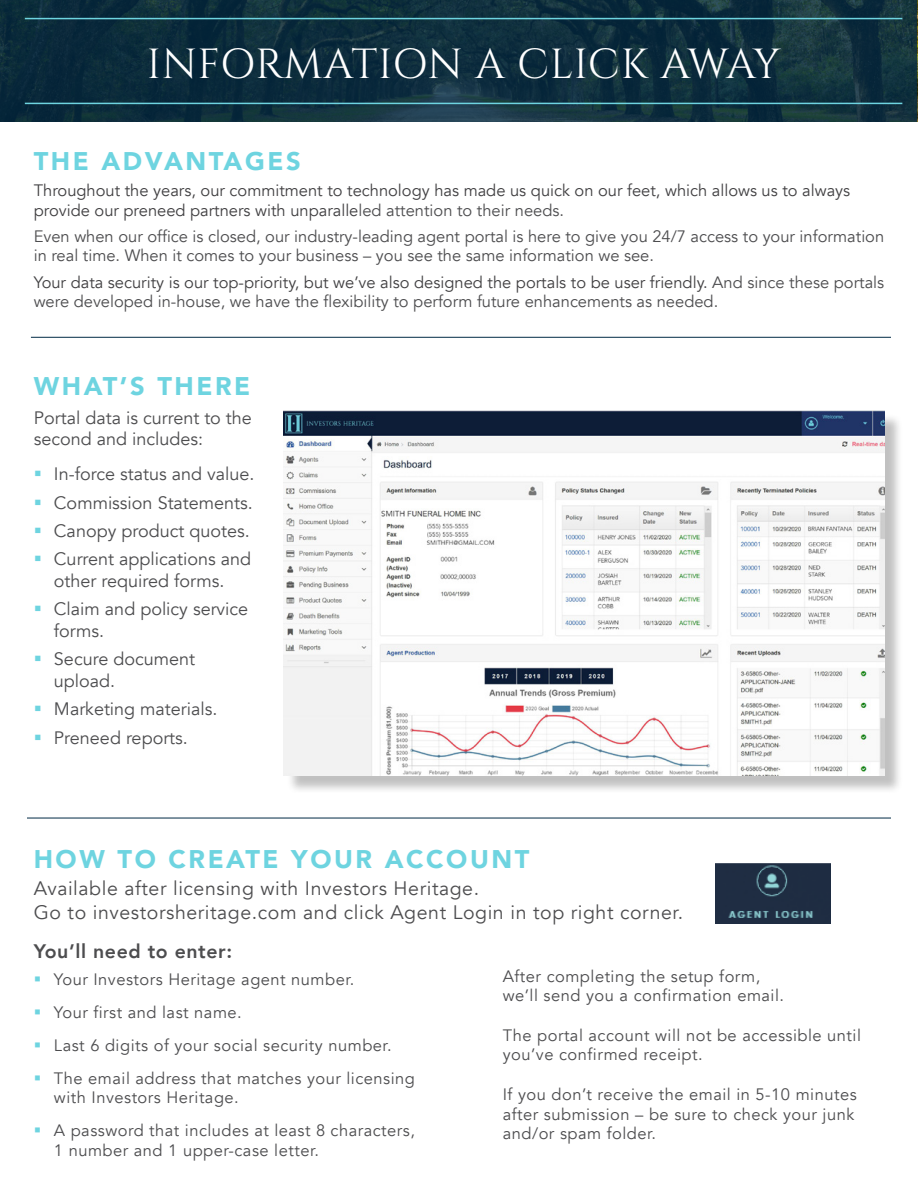
<style>
.page{position:relative;width:918px;height:1188px;background:#fff}
.page>*{position:absolute;margin:0;border:0;box-sizing:border-box;transform-origin:0 0}
.t1{font:42px "Cinzel";color:#fff}
.t2{font:900 25.5px "Avenir";letter-spacing:.1em;color:#6ed4e0}
.t3{font:19.5px/24px "Avenir";letter-spacing:.03em;color:#4d4d4f}
.t4{font:800 19.5px "Avenir";letter-spacing:.03em;color:#4d4d4f}
.t5{font:18px/28.3px "Avenir";color:#4d4d4f}
.t6{font:16.5px/33px "Avenir";letter-spacing:.03em;color:#4d4d4f}
.t7{font:16.5px/19.5px "Avenir";color:#4d4d4f}
.t8{font:16.5px/19.5px "Avenir";color:#414042}
.s1{color:#4d4d4f}
.s2{color:#414042}
</style>
<div class="page">
<svg style="left:1px;top:0;width:916px;height:122px;fill:#0d2d3b"></svg>
<hr style="left:25px;top:18px;width:877px;height:1px;background:#6ed4e0">
<hr style="left:25px;top:103px;width:877px;height:1px;background:#6ed4e0">
<div style="left:286px;top:413px;width:617px;height:382px;background:#000;opacity:.25"></div>
<img style="left:284px;top:410px;width:600px;height:366px">
<hr style="left:31px;top:337px;width:860px;height:1px;background:#002a45">
<hr style="left:27px;top:818px;width:864px;height:1px;background:#002a45">
<img style="left:716px;top:863px;width:115px;height:61px">
<h1 class="t1" style="left:147px;top:39px;width:635px">INFORMATION A CLICK AWAY</h1>
<h2 class="t2" style="left:34px;top:139px;width:268px">THE ADVANTAGES</h2>
<p class="t8" style="left:34px;top:181px;width:818px">Throughout the years, our commitment to technology has made us quick on our feet, which allows us to always provide our preneed partners with unparalle<span class="s1">led attention to their needs.</span></p>
<p class="t7" style="left:34px;top:227px;width:852px">Even when our office is closed, our industry-leading agent portal is here to give you 24/7 access to your information in real time. When it comes to your business – you see the same information we see.</p>
<p class="t7" style="left:34px;top:272px;width:852px"><span class="s2">Your data security is our top-priority, but we’ve also designed the portals to be user friendly.</span> And since these portals were developed in-house, we have the flexibility to perform future enhancements as needed.</p>
<h2 class="t2" style="left:34px;top:365px;width:218px">WHAT’S THERE</h2>
<p class="t5" style="left:34px;top:407px;width:220px;line-height:21.6px">Portal data is current to the second and includes:</p>
<p class="t5" style="left:54px;top:460px;width:202px">In-force status and value.<br>Commission Statements.<br>Canopy product quotes.<br>Current applications and</p>
<p class="t5" style="left:54px;top:567px;width:196px">other required forms.<br>Claim and policy service</p>
<p class="t5" style="left:54px;top:617px;width:143px">forms.<br>Secure document</p>
<p class="t5" style="left:54px;top:667px;width:165px">upload.<br>Marketing materials.<br>Preneed reports.</p>
<h2 class="t2" style="left:34px;top:837px;width:497px">HOW TO CREATE YOUR ACCOUNT</h2>
<p class="t3" style="left:34px;top:876px;width:651px">Available after licensing with Investors Heritage.<br>Go to investorsheritage.com and click Agent Login in top right corner.</p>
<p class="t4" style="left:34px;top:936px;width:200px">You’ll need to enter:</p>
<p class="t6" style="left:54px;top:963px;width:362px">Your Investors Heritage agent number.<br>Your first and last name.<br>Last 6 digits of your social security number.<br>The email address that matches your licensing</p>
<p class="t6" style="left:54px;top:1081px;width:363px">with Investors Heritage.<br>A password that includes at least 8 characters,</p>
<p class="t6" style="left:54px;top:1134px;width:267px">1 number and 1 upper-case letter.</p>
<p class="t6" style="left:503px;top:967px;width:283px;line-height:19.5px">After completing the setup form, we’ll send you a confirmation email.</p>
<p class="t6" style="left:503px;top:1026px;width:360px;line-height:19.5px">The portal account will not be accessible until you’ve confirmed receipt.</p>
<p class="t6" style="left:503px;top:1085px;width:355px;line-height:19.5px">If you don’t receive the email in 5-10 minutes after submission – be sure to check your junk and/or spam folder.</p>
</div>
